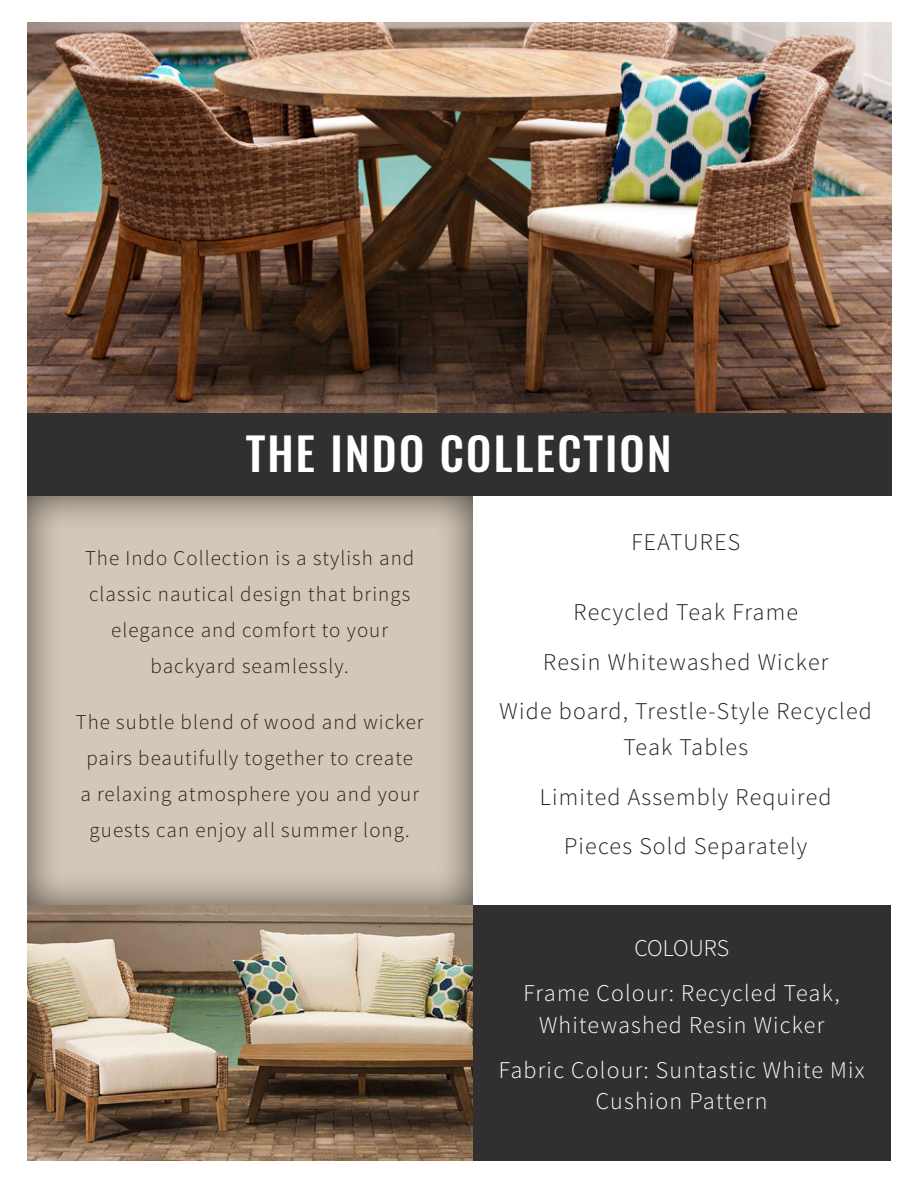
<style>
.page{position:relative;width:918px;height:1188px;background:#fff}
.page>*{position:absolute;margin:0;border:0;box-sizing:border-box;transform-origin:0 0}
.t1{font:500 45px "Oswald";letter-spacing:.05em;color:#fff}
.t2{font:300 24px/49.5px "Source Sans Pro";letter-spacing:.05em;color:#231f20;text-align:center}
.t3{font:300 24px/45px "Source Sans Pro";letter-spacing:.05em;color:#fff;text-align:center}
.t4{font:300 21px/36px "Source Sans Pro";letter-spacing:.05em;color:#231f20;text-align:center}
</style>
<div class="page">
<div style="left:26px;top:495px;width:446px;height:411px;background:#231f20;opacity:.75"></div>
<div style="left:472px;top:906px;width:419px;height:255px;background:#312f30"></div>
<div style="left:27px;top:381px;width:864px;height:115px;background:#312f30"></div>
<img style="left:27px;top:22px;width:864px;height:390px">
<img style="left:27px;top:906px;width:445px;height:255px">
<h1 class="t1" style="left:246px;top:422px;width:427px">THE INDO COLLECTION</h1>
<p class="t4" style="left:85px;top:540px;width:331px">The Indo Collection is a stylish and classic nautical design that brings elegance and comfort to your backyard seamlessly.</p>
<p class="t4" style="left:76px;top:704px;width:349px">The subtle blend of wood and wicker pairs beautifully together to create<br>a relaxing atmosphere you and your guests can enjoy all summer long.</p>
<p class="t2" style="left:632px;top:518px;width:110px">FEATURES</p>
<p class="t2" style="left:500px;top:588px;width:374px">Recycled Teak Frame<br>Resin Whitewashed Wicker<br>Wide board, Trestle-Style Recycled</p>
<p class="t2" style="left:540px;top:723px;width:293px">Teak Tables<br>Limited Assembly Required<br>Pieces Sold Separately</p>
<p class="t3" style="left:524px;top:926px;width:318px">COLOURS<br>Frame Colour: Recycled Teak,</p>
<p class="t3" style="left:499px;top:1003px;width:368px">Whitewashed Resin Wicker<br>Fabric Colour: Suntastic White Mix</p>
<p class="t3" style="left:596px;top:1079px;width:173px">Cushion Pattern</p>
</div>
